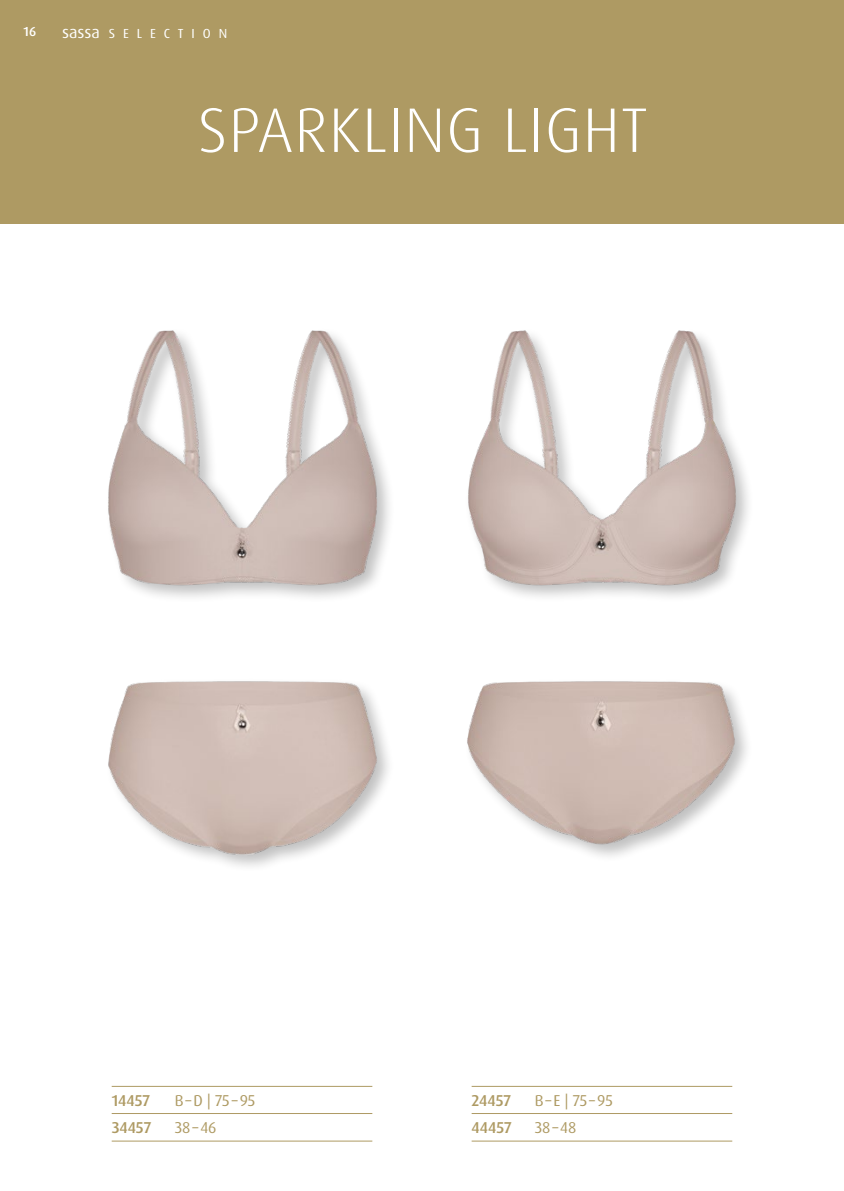
<style>
.page{position:relative;width:844px;height:1191px;background:#fff}
.page>*{position:absolute;margin:0;border:0;box-sizing:border-box;transform-origin:0 0}
.t1{font:300 63px "Dax Pro";letter-spacing:.02em;color:#fff}
.t2{font:15.75px "Dax Pro";color:#ae9a63}
.t3{font:500 15.75px "Dax Pro";color:#ae9a63}
.t4{font:13.12px "Dax Pro";letter-spacing:.6em;color:#fff}
.t5{font:500 13.12px "Dax Pro";color:#fff}
.s1{font-size:16.8px}
</style>
<div class="page">
<div style="left:0;top:0;width:843px;height:223px;background:#ae9a63"></div>
<img style="left:467px;top:681px;width:280px;height:176px">
<img style="left:468px;top:330px;width:280px;height:267px">
<img style="left:108px;top:681px;width:281px;height:186px">
<img style="left:108px;top:330px;width:281px;height:267px">
<hr style="left:112px;top:1086px;width:260px;height:1px;background:#ae9a63">
<hr style="left:112px;top:1113px;width:260px;height:1px;background:#ae9a63">
<hr style="left:112px;top:1140px;width:260px;height:1px;background:#ae9a63">
<hr style="left:471px;top:1086px;width:261px;height:1px;background:#ae9a63">
<hr style="left:471px;top:1113px;width:261px;height:1px;background:#ae9a63">
<hr style="left:471px;top:1140px;width:261px;height:1px;background:#ae9a63">
<p class="t5" style="left:24px;top:23px;width:14px">16</p>
<p class="t4" style="left:62px;top:25px;width:167px"><span class="s1">sassa</span>SELECTION</p>
<h1 class="t1" style="left:198px;top:90px;width:451px">SPARKLING LIGHT</h1>
<p class="t3" style="left:112px;top:1090px;width:40px">14457</p>
<p class="t2" style="left:175px;top:1090px;width:82px">B–D | 75–95</p>
<p class="t3" style="left:112px;top:1117px;width:41px">34457</p>
<p class="t2" style="left:175px;top:1117px;width:43px">38–46</p>
<p class="t3" style="left:471px;top:1090px;width:41px">24457</p>
<p class="t2" style="left:534px;top:1090px;width:80px">B–E | 75–95</p>
<p class="t3" style="left:471px;top:1117px;width:42px">44457</p>
<p class="t2" style="left:534px;top:1117px;width:43px">38–48</p>
</div>
